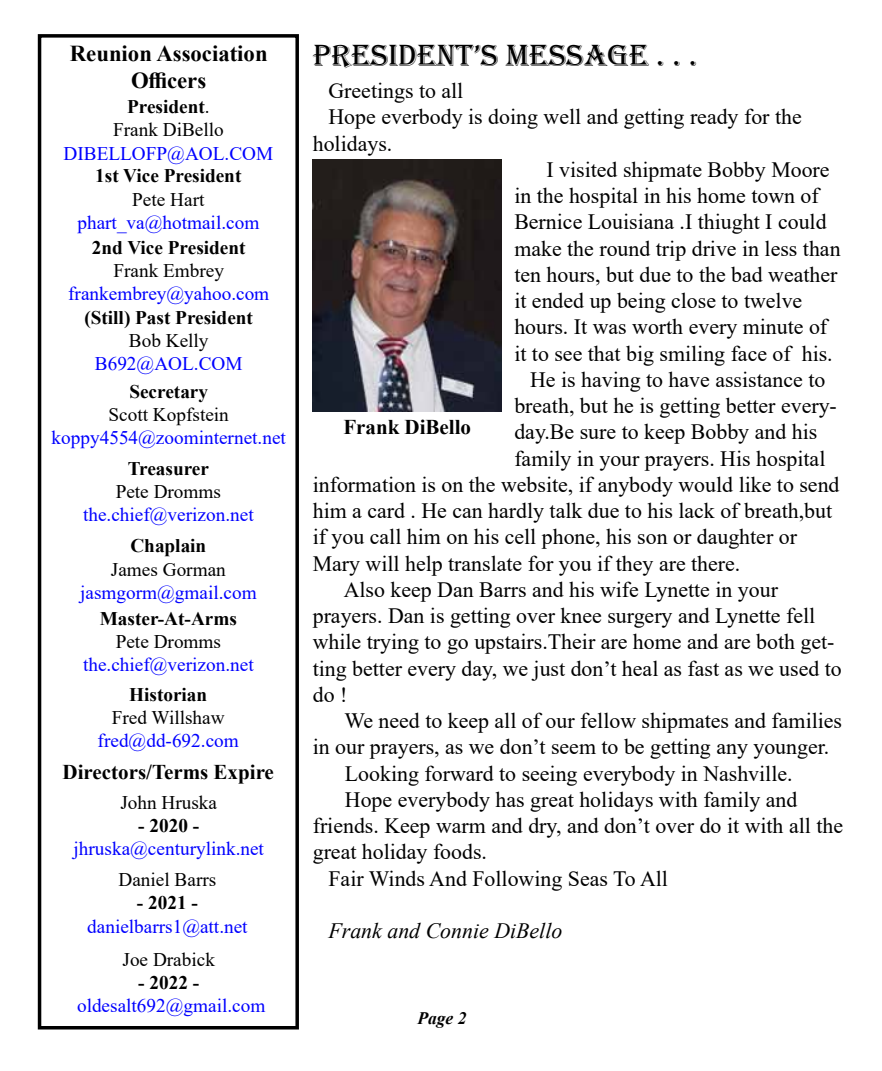
<style>
.page{position:relative;width:882px;height:1071px;background:#fff}
.page>*{position:absolute;margin:0;border:0;box-sizing:border-box;transform-origin:0 0}
.t1{font:31.5px "Algerian";color:#000}
.t2{font:700 22.75px/27.3px "Times New Roman";color:#000;text-align:center}
.t3{font:21.88px "Times New Roman";color:#000}
.t4{font:italic 21.88px "Times New Roman";color:#000}
.t5{font:700 21px "Times New Roman";color:#000}
.t6{font:19.25px "Times New Roman";color:#00f}
.t7{font:19.25px/23.1px "Times New Roman";color:#000;text-align:center}
.t8{font:700 19.25px "Times New Roman";color:#000}
.t9{font:italic 700 17.5px "Times New Roman";color:#000}
.s1{font-weight:700}
</style>
<div class="page">
<div style="left:38px;top:34px;width:261px;height:996px;border:4px solid #000"></div>
<img style="left:313px;top:160px;width:189px;height:252px">
<p class="t2" style="left:70px;top:39px;width:199px">Reunion Association<br>Officers</p>
<p class="t7" style="left:113px;top:95px;width:112px"><span class="s1">President</span>.<br>Frank DiBello</p>
<p class="t6" style="left:64px;top:139px;width:211px">DIBELLOFP@AOL.COM</p>
<p class="t8" style="left:95px;top:162px;width:148px">1st Vice President</p>
<p class="t7" style="left:132px;top:187px;width:74px">Pete Hart</p>
<p class="t6" style="left:77px;top:209px;width:183px">phart_va@hotmail.com</p>
<p class="t8" style="left:92px;top:233px;width:155px">2nd Vice President</p>
<p class="t7" style="left:113px;top:258px;width:112px">Frank Embrey</p>
<p class="t6" style="left:68px;top:280px;width:203px">frankembrey@yahoo.com</p>
<p class="t8" style="left:84px;top:304px;width:170px">(Still) Past President</p>
<p class="t7" style="left:129px;top:328px;width:81px">Bob Kelly</p>
<p class="t6" style="left:95px;top:350px;width:149px">B692@AOL.COM</p>
<p class="t8" style="left:129px;top:377px;width:80px">Secretary</p>
<p class="t7" style="left:109px;top:402px;width:122px">Scott Kopfstein</p>
<p class="t6" style="left:52px;top:424px;width:236px">koppy4554@zoominternet.net</p>
<p class="t8" style="left:128px;top:454px;width:83px">Treasurer</p>
<p class="t7" style="left:116px;top:479px;width:107px">Pete Dromms</p>
<p class="t6" style="left:83px;top:501px;width:172px">the.chief@verizon.net</p>
<p class="t8" style="left:130px;top:532px;width:77px">Chaplain</p>
<p class="t7" style="left:111px;top:557px;width:116px">James Gorman</p>
<p class="t6" style="left:80px;top:579px;width:178px">jasmgorm@gmail.com</p>
<p class="t8" style="left:100px;top:605px;width:139px">Master-At-Arms</p>
<p class="t7" style="left:116px;top:630px;width:107px">Pete Dromms</p>
<p class="t6" style="left:83px;top:651px;width:172px">the.chief@verizon.net</p>
<p class="t8" style="left:129px;top:681px;width:80px">Historian</p>
<p class="t7" style="left:112px;top:705px;width:114px">Fred Willshaw</p>
<p class="t6" style="left:98px;top:727px;width:143px">fred@dd-692.com</p>
<p class="t5" style="left:63px;top:757px;width:213px">Directors/Terms Expire</p>
<p class="t7" style="left:120px;top:790px;width:98px">John Hruska</p>
<p class="t8" style="left:138px;top:812px;width:62px">- 2020 -</p>
<p class="t6" style="left:74px;top:835px;width:192px">jhruska@centurylink.net</p>
<p class="t7" style="left:119px;top:868px;width:99px">Daniel Barrs</p>
<p class="t8" style="left:137px;top:889px;width:62px">- 2021 -</p>
<p class="t6" style="left:87px;top:913px;width:162px">danielbarrs1@att.net</p>
<p class="t7" style="left:123px;top:947px;width:94px">Joe Drabick</p>
<p class="t8" style="left:138px;top:969px;width:62px">- 2022 -</p>
<p class="t6" style="left:77px;top:992px;width:190px">oldesalt692@gmail.com</p>
<h1 class="t1" style="left:313px;top:38px;width:386px">PRESIDENT’S MESSAGE . . .</h1>
<p class="t3" style="left:329px;top:75px;width:136px">Greetings to all</p>
<p class="t3" style="left:329px;top:102px;width:475px">Hope everbody is doing well and getting ready for the</p>
<p class="t3" style="left:313px;top:128px;width:81px">holidays.</p>
<p class="t3" style="left:547px;top:154px;width:285px">I visited shipmate Bobby Moore</p>
<p class="t3" style="left:514px;top:180px;width:306px">in the hospital in his home town of</p>
<p class="t3" style="left:514px;top:207px;width:314px">Bernice Louisiana .I thiught I could</p>
<p class="t3" style="left:514px;top:233px;width:328px">make the round trip drive in less than</p>
<p class="t3" style="left:514px;top:259px;width:325px">ten hours, but due to the bad weather</p>
<p class="t3" style="left:514px;top:285px;width:289px">it ended up being close to twelve</p>
<p class="t3" style="left:514px;top:312px;width:314px">hours. It was worth every minute of</p>
<p class="t3" style="left:514px;top:338px;width:320px">it to see that big smiling face of his.</p>
<p class="t3" style="left:530px;top:364px;width:297px">He is having to have assistance to</p>
<p class="t3" style="left:514px;top:390px;width:324px">breath, but he is getting better every-</p>
<p class="t3" style="left:514px;top:417px;width:304px">day.Be sure to keep Bobby and his</p>
<p class="t3" style="left:514px;top:443px;width:313px">family in your prayers. His hospital</p>
<p class="t3" style="left:313px;top:469px;width:528px">information is on the website, if anybody would like to send</p>
<p class="t3" style="left:313px;top:495px;width:521px">him a card . He can hardly talk due to his lack of breath,but</p>
<p class="t3" style="left:313px;top:522px;width:486px">if you call him on his cell phone, his son or daughter or</p>
<p class="t3" style="left:313px;top:548px;width:429px">Mary will help translate for you if they are there.</p>
<p class="t3" style="left:344px;top:574px;width:436px">Also keep Dan Barrs and his wife Lynette in your</p>
<p class="t3" style="left:313px;top:600px;width:504px">prayers. Dan is getting over knee surgery and Lynette fell</p>
<p class="t3" style="left:313px;top:627px;width:523px">while trying to go upstairs.Their are home and are both get-</p>
<p class="t3" style="left:313px;top:653px;width:531px">ting better every day, we just don’t heal as fast as we used to</p>
<p class="t3" style="left:313px;top:679px;width:36px">do !</p>
<p class="t3" style="left:345px;top:705px;width:499px">We need to keep all of our fellow shipmates and families</p>
<p class="t3" style="left:313px;top:732px;width:518px">in our prayers, as we don’t seem to be getting any younger.</p>
<p class="t3" style="left:345px;top:758px;width:449px">Looking forward to seeing everybody in Nashville.</p>
<p class="t3" style="left:345px;top:784px;width:454px">Hope everybody has great holidays with family and</p>
<p class="t3" style="left:313px;top:810px;width:532px">friends. Keep warm and dry, and don’t over do it with all the</p>
<p class="t3" style="left:313px;top:837px;width:176px">great holiday foods.</p>
<p class="t3" style="left:328px;top:863px;width:341px">Fair Winds And Following Seas To All</p>
<p class="t4" style="left:328px;top:916px;width:235px">Frank and Connie DiBello</p>
<p class="t5" style="left:343px;top:412px;width:129px">Frank DiBello</p>
<p class="t9" style="left:417px;top:1006px;width:51px">Page 2</p>
</div>
